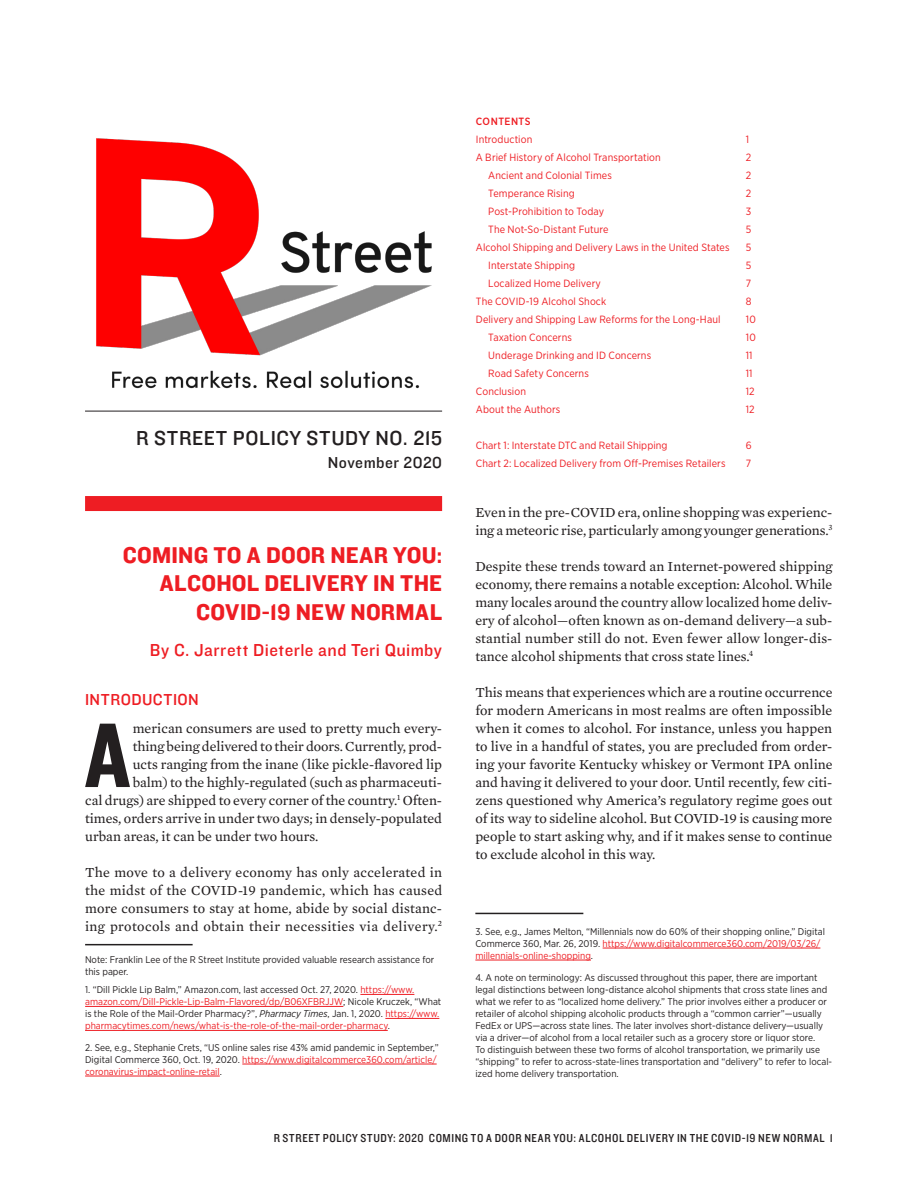
<style>
.page{position:relative;width:918px;height:1188px;background:#fff}
.page>*{position:absolute;margin:0;border:0;box-sizing:border-box;transform-origin:0 0}
.firstbody{font:95.25px "Knockout HTF50 Welterweight";color:#231f20}
.bröd{font:23.7px/28.5px "Knockout HTF51 Middleweight";letter-spacing:.01em;color:#ee1d23;text-align:right}
.mellanrubrik{font:21px "Knockout HTF31 Junior Middlewt";letter-spacing:.025em;color:#231f20}
.bröd-2{font:18px "Knockout HTF31 Junior Middlewt";letter-spacing:.025em;color:#ee1d23}
.mellanrubrik-2{font:16.5px "Knockout HTF31 Junior Middlewt";letter-spacing:.025em;color:#ee1d23}
.mellanrubrik-3{font:16.5px "Knockout HTF31 Junior Middlewt";letter-spacing:.03em;color:#231f20}
.bröd-3{font:14.1px/18px "Mercury Text G2";color:#231f20;text-align:justify}
.firstbody-2{font:14.1px "Mercury Text G2";color:#231f20}
.t1{font:12px "Knockout HTF30 Junior Welterwt";letter-spacing:.045em;color:#231f20}
.bröd-4{font:10.5px "Gotham Narrow";letter-spacing:.01em;color:#ee1d23}
.bröd-5{font:500 10.5px "Gotham Narrow";letter-spacing:.045em;color:#ee1d23}
.notes{font:9.75px/12px "Gotham Narrow";color:#231f20}
.notes-2{font:9.75px/12px "Gotham Narrow";color:#ee1d23}
.s1{color:#231f20}
.s2{font-style:italic;color:#231f20}
.s3{color:#ee1d23}
</style>
<div class="page">
<hr style="left:360px;top:994px;width:54px;height:1px;background:#ee1d23">
<hr style="left:85px;top:1006px;width:258px;height:1px;background:#ee1d23">
<hr style="left:385px;top:1018px;width:54px;height:1px;background:#ee1d23">
<hr style="left:85px;top:1030px;width:303px;height:1px;background:#ee1d23">
<hr style="left:242px;top:1064px;width:195px;height:1px;background:#ee1d23">
<hr style="left:85px;top:1076px;width:135px;height:1px;background:#ee1d23">
<hr style="left:85px;top:411px;width:357px;height:1px;background:#231f20">
<div style="left:85px;top:496px;width:357px;height:15px;background:#ee1d23"></div>
<hr style="left:475px;top:913px;width:108px;height:1px;background:#231f20">
<hr style="left:603px;top:948px;width:217px;height:1px;background:#ee1d23">
<hr style="left:475px;top:960px;width:116px;height:1px;background:#ee1d23">
<hr style="left:85px;top:944px;width:108px;height:1px;background:#231f20">
<img style="left:96px;top:138px;width:336px;height:251px">
<p class="mellanrubrik" style="left:136px;top:427px;width:307px">R STREET POLICY STUDY NO. 215</p>
<p class="mellanrubrik-3" style="left:328px;top:453px;width:116px">November 2020</p>
<p class="bröd" style="left:123px;top:541px;width:321px">COMING TO A DOOR NEAR YOU:<br>ALCOHOL DELIVERY IN THE<br>COVID-19 NEW NORMAL</p>
<p class="bröd-2" style="left:150px;top:640px;width:294px">By C. Jarrett Dieterle and Teri Quimby</p>
<p class="mellanrubrik-2" style="left:85px;top:690px;width:115px">INTRODUCTION</p>
<p class="firstbody" style="left:85px;top:706px;width:47px">A</p>
<p class="firstbody-2" style="left:133px;top:720px;width:311px">merican consumers are used to pretty much every-</p>
<p class="firstbody-2" style="left:133px;top:738px;width:311px">thing being delivered to their doors. Currently, prod-</p>
<p class="firstbody-2" style="left:133px;top:756px;width:311px">ucts ranging from the inane (like pickle-flavored lip</p>
<p class="firstbody-2" style="left:133px;top:774px;width:311px">balm) to the highly-regulated (such as pharmaceuti-</p>
<p class="firstbody-2" style="left:85px;top:792px;width:358px">cal drugs) are shipped to every corner of the country.<sup>1</sup> Often-</p>
<p class="firstbody-2" style="left:85px;top:810px;width:359px">times, orders arrive in under two days; in densely-populated</p>
<p class="firstbody-2" style="left:85px;top:828px;width:235px">urban areas, it can be under two hours.</p>
<p class="bröd-3" style="left:85px;top:863px;width:359px">The move to a delivery economy has only accelerated in the midst of the COVID-19 pandemic, which has caused more consumers to stay at home, abide by social distanc&shy;ing protocols and obtain their necessities via delivery.<sup>2</sup></p>
<p class="notes" style="left:85px;top:953px;width:351px">Note: Franklin Lee of the R Street Institute provided valuable research assistance for this paper.</p>
<p class="notes-2" style="left:85px;top:984px;width:358px"><span class="s1">1. “Dill Pickle Lip Balm,” Amazon.com, last accessed Oct. 27, 2020.</span> https://www. amazon.com/Dill-Pickle-Lip-Balm-Flavored/dp/B06XFBRJJW<span class="s1">; Nicole Kruczek, “What is the Role of the Mail-Order Pharmacy?”,</span> <span class="s2">Pharmacy Times</span><span class="s1">, Jan. 1, 2020.</span> https://www. pharmacytimes.com/news/what-is-the-role-of-the-mail-order-pharmacy<span class="s1">.</span></p>
<p class="notes" style="left:85px;top:1041px;width:355px">2. See, e.g., Stephanie Crets, “US online sales rise 43% amid pandemic in September,”<br>Digital Commerce 360, Oct. 19, 2020. <span class="s3">https://www.digitalcommerce360.com/article/ coronavirus-impact-online-retail</span>.</p>
<p class="bröd-5" style="left:476px;top:115px;width:56px">CONTENTS</p>
<p class="bröd-4" style="left:476px;top:133px;width:58px">Introduction</p>
<p class="bröd-4" style="left:746px;top:133px;width:5px">1</p>
<p class="bröd-4" style="left:476px;top:151px;width:186px">A Brief History of Alcohol Transportation</p>
<p class="bröd-4" style="left:746px;top:151px;width:7px">2</p>
<p class="bröd-4" style="left:488px;top:169px;width:125px">Ancient and Colonial Times</p>
<p class="bröd-4" style="left:746px;top:169px;width:7px">2</p>
<p class="bröd-4" style="left:488px;top:187px;width:88px">Temperance Rising</p>
<p class="bröd-4" style="left:746px;top:187px;width:7px">2</p>
<p class="bröd-4" style="left:488px;top:205px;width:117px">Post-Prohibition to Today</p>
<p class="bröd-4" style="left:746px;top:205px;width:7px">3</p>
<p class="bröd-4" style="left:488px;top:223px;width:122px">The Not-So-Distant Future</p>
<p class="bröd-4" style="left:746px;top:223px;width:7px">5</p>
<p class="bröd-4" style="left:476px;top:241px;width:255px">Alcohol Shipping and Delivery Laws in the United States</p>
<p class="bröd-4" style="left:746px;top:241px;width:7px">5</p>
<p class="bröd-4" style="left:488px;top:259px;width:88px">Interstate Shipping</p>
<p class="bröd-4" style="left:746px;top:259px;width:7px">5</p>
<p class="bröd-4" style="left:488px;top:277px;width:114px">Localized Home Delivery</p>
<p class="bröd-4" style="left:746px;top:277px;width:7px">7</p>
<p class="bröd-4" style="left:476px;top:295px;width:132px">The COVID-19 Alcohol Shock</p>
<p class="bröd-4" style="left:746px;top:295px;width:7px">8</p>
<p class="bröd-4" style="left:476px;top:313px;width:246px">Delivery and Shipping Law Reforms for the Long-Haul</p>
<p class="bröd-4" style="left:746px;top:313px;width:11px">10</p>
<p class="bröd-4" style="left:488px;top:331px;width:85px">Taxation Concerns</p>
<p class="bröd-4" style="left:746px;top:331px;width:11px">10</p>
<p class="bröd-4" style="left:488px;top:349px;width:164px">Underage Drinking and ID Concerns</p>
<p class="bröd-4" style="left:746px;top:349px;width:8px">11</p>
<p class="bröd-4" style="left:488px;top:367px;width:102px">Road Safety Concerns</p>
<p class="bröd-4" style="left:746px;top:367px;width:8px">11</p>
<p class="bröd-4" style="left:476px;top:385px;width:52px">Conclusion</p>
<p class="bröd-4" style="left:746px;top:385px;width:10px">12</p>
<p class="bröd-4" style="left:476px;top:403px;width:86px">About the Authors</p>
<p class="bröd-4" style="left:746px;top:403px;width:10px">12</p>
<p class="bröd-4" style="left:476px;top:439px;width:193px">Chart 1: Interstate DTC and Retail Shipping</p>
<p class="bröd-4" style="left:746px;top:439px;width:7px">6</p>
<p class="bröd-4" style="left:476px;top:457px;width:251px">Chart 2: Localized Delivery from Off-Premises Retailers</p>
<p class="bröd-4" style="left:746px;top:457px;width:7px">7</p>
<p class="bröd-3" style="left:475px;top:503px;width:359px">Even in the pre-COVID era, online shopping was experienc&shy;ing a meteoric rise, particularly among younger generations.<sup>3</sup></p>
<p class="bröd-3" style="left:475px;top:557px;width:359px">Despite these trends toward an Internet-powered shipping economy, there remains a notable exception: Alcohol. While many locales around the country allow localized home deliv&shy;ery of alcohol—often known as on-demand delivery—a sub&shy;stantial number still do not. Even fewer allow longer-dis&shy;tance alcohol shipments that cross state lines.<sup>4</sup></p>
<p class="bröd-3" style="left:475px;top:683px;width:359px">This means that experiences which are a routine occurrence for modern Americans in most realms are often impossible when it comes to alcohol. For instance, unless you happen to live in a handful of states, you are precluded from order&shy;ing your favorite Kentucky whiskey or Vermont IPA online and having it delivered to your door. Until recently, few citi&shy;zens questioned why America’s regulatory regime goes out of its way to sideline alcohol. But COVID-19 is causing more people to start asking why, and if it makes sense to continue to exclude alcohol in this way.</p>
<p class="notes" style="left:475px;top:925px;width:351px">3. See, e.g., James Melton, “Millennials now do 60% of their shopping online,” Digital<br>Commerce 360, Mar. 26, 2019. <span class="s3">https://www.digitalcommerce360.com/2019/03/26/ millennials-online-shopping</span>.</p>
<p class="notes" style="left:475px;top:971px;width:358px">4. A note on terminology: As discussed throughout this paper, there are important legal distinctions between long-distance alcohol shipments that cross state lines and what we refer to as “localized home delivery.” The prior involves either a producer or retailer of alcohol shipping alcoholic products through a “common carrier”—usually FedEx or UPS—across state lines. The later involves short-distance delivery—usually via a driver—of alcohol from a local retailer such as a grocery store or liquor store.<br>To distinguish between these two forms of alcohol transportation, we primarily use “shipping” to refer to across-state-lines transportation and “delivery” to refer to local&shy;ized home delivery transportation.</p>
<p class="t1" style="left:274px;top:1132px;width:561px">R STREET POLICY STUDY: 2020 COMING TO A DOOR NEAR YOU: ALCOHOL DELIVERY IN THE COVID-19 NEW NORMAL 1</p>
</div>
